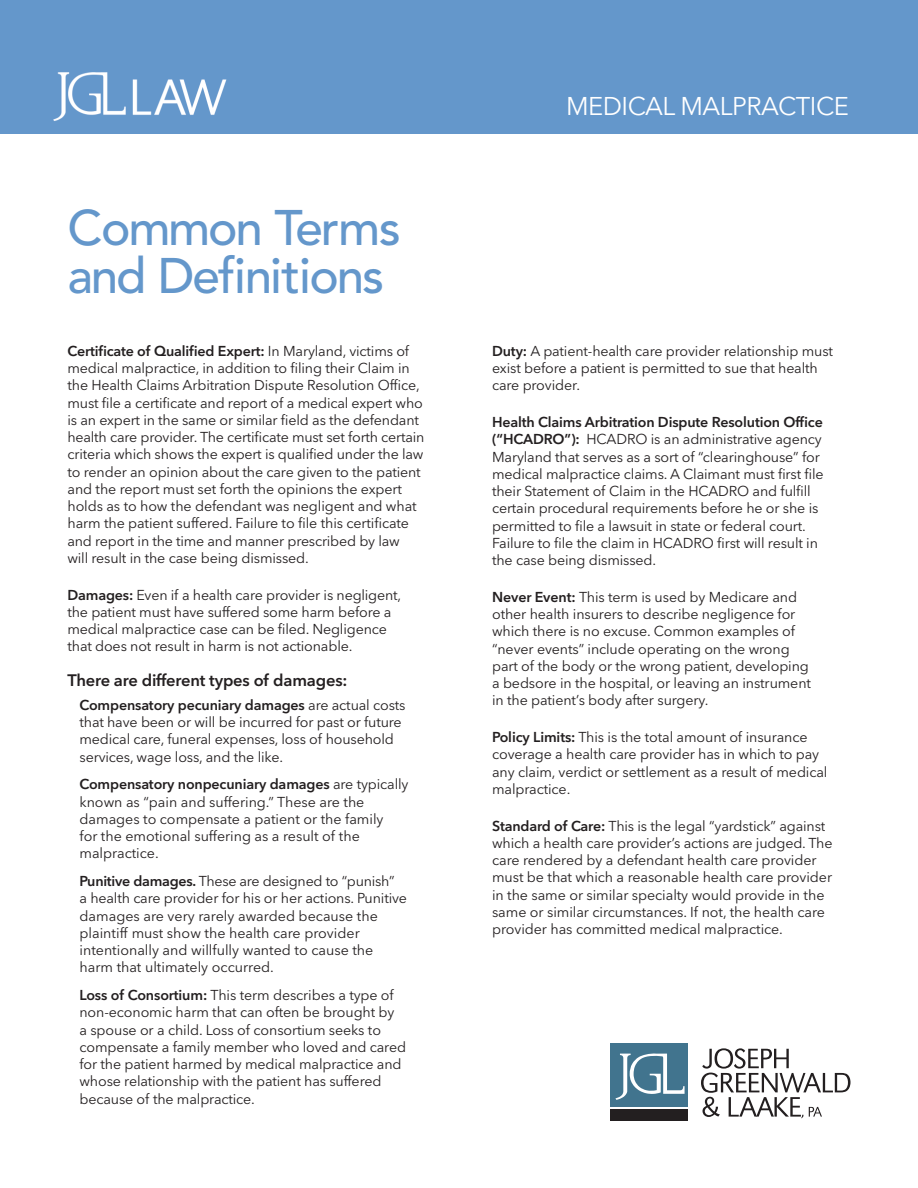
<style>
.page{position:relative;width:918px;height:1188px;background:#fff}
.page>*{position:absolute;margin:0;border:0;box-sizing:border-box;transform-origin:0 0}
.t1{font:500 49.5px/48px "Avenir";letter-spacing:-.045em;color:#6497cb}
.t2{font:25.5px "Avenir Next LT Pro";letter-spacing:-.02em;color:#fff}
.t3{font:600 16.5px "Avenir Next LT Pro";letter-spacing:-.01em;color:#231f20}
.t4{font:14.25px/17.2px "Avenir Next LT Pro";letter-spacing:-.01em;color:#231f20}
.s1{font-weight:600}
</style>
<div class="page">
<div style="left:0;top:0;width:918px;height:134px;background:#6497cb"></div>
<div style="left:610px;top:1043px;width:78px;height:64px;background:#41748e"></div>
<div style="left:610px;top:1110px;width:78px;height:11px;background:#231f20"></div>
<svg style="left:615px;top:1053px;width:70px;height:47px"></svg>
<svg style="left:701px;top:1048px;width:149px;height:70px"></svg>
<p class="t1" style="left:68px;top:205px;width:335px">Common Terms and Definitions</p>
<p class="t4" style="left:68px;top:342px;width:358px"><span class="s1">Certificate of Qualified Expert:</span> In Maryland, victims of medical malpractice, in addition to filing their Claim in the Health Claims Arbitration Dispute Resolution Office, must file a certificate and report of a medical expert who is an expert in the same or similar field as the defendant health care provider. The certificate must set forth certain criteria which shows the expert is qualified under the law to render an opinion about the care given to the patient and the report must set forth the opinions the expert holds as to how the defendant was negligent and what harm the patient suffered. Failure to file this certificate and report in the time and manner prescribed by law<br>will result in the case being dismissed.</p>
<p class="t4" style="left:68px;top:586px;width:335px"><span class="s1">Damages:</span> Even if a health care provider is negligent, the patient must have suffered some harm before a medical malpractice case can be filed. Negligence that does not result in harm is not actionable.</p>
<p class="t3" style="left:68px;top:670px;width:281px">There are different types of damages:</p>
<p class="t4" style="left:79px;top:696px;width:328px"><span class="s1">Compensatory pecuniary damages</span> are actual costs that have been or will be incurred for past or future medical care, funeral expenses, loss of household services, wage loss, and the like.</p>
<p class="t4" style="left:79px;top:776px;width:331px"><span class="s1">Compensatory nonpecuniary damages</span> are typically known as “pain and suffering.” These are the damages to compensate a patient or the family<br>for the emotional suffering as a result of the malpractice.</p>
<p class="t4" style="left:80px;top:872px;width:329px"><span class="s1">Punitive damages.</span> These are designed to “punish”<br>a health care provider for his or her actions. Punitive damages are very rarely awarded because the plaintiff must show the health care provider intentionally and willfully wanted to cause the harm that ultimately occurred.</p>
<p class="t4" style="left:80px;top:986px;width:328px"><span class="s1">Loss of Consortium:</span> This term describes a type of non-economic harm that can often be brought by<br>a spouse or a child. Loss of consortium seeks to compensate a family member who loved and cared for the patient harmed by medical malpractice and whose relationship with the patient has suffered because of the malpractice.</p>
<p class="t2" style="left:566px;top:91px;width:284px">MEDICAL MALPRACTICE</p>
<p class="t4" style="left:492px;top:342px;width:343px"><span class="s1">Duty:</span> A patient-health care provider relationship must exist before a patient is permitted to sue that health care provider.</p>
<p class="t4" style="left:492px;top:413px;width:333px"><span class="s1">Health Claims Arbitration Dispute Resolution Office (“HCADRO”):</span> HCADRO is an administrative agency Maryland that serves as a sort of “clearinghouse” for medical malpractice claims. A Claimant must first file their Statement of Claim in the HCADRO and fulfill certain procedural requirements before he or she is permitted to file a lawsuit in state or federal court.<br>Failure to file the claim in HCADRO first will result in the case being dismissed.</p>
<p class="t4" style="left:492px;top:588px;width:320px"><span class="s1">Never Event:</span> This term is used by Medicare and other health insurers to describe negligence for which there is no excuse. Common examples of “never events” include operating on the wrong part of the body or the wrong patient, developing a bedsore in the hospital, or leaving an instrument in the patient’s body after surgery.</p>
<p class="t4" style="left:492px;top:728px;width:337px"><span class="s1">Policy Limits:</span> This is the total amount of insurance coverage a health care provider has in which to pay any claim, verdict or settlement as a result of medical malpractice.</p>
<p class="t4" style="left:492px;top:817px;width:342px"><span class="s1">Standard of Care:</span> This is the legal “yardstick” against which a health care provider’s actions are judged. The care rendered by a defendant health care provider must be that which a reasonable health care provider in the same or similar specialty would provide in the same or similar circumstances. If not, the health care provider has committed medical malpractice.</p>
</div>
